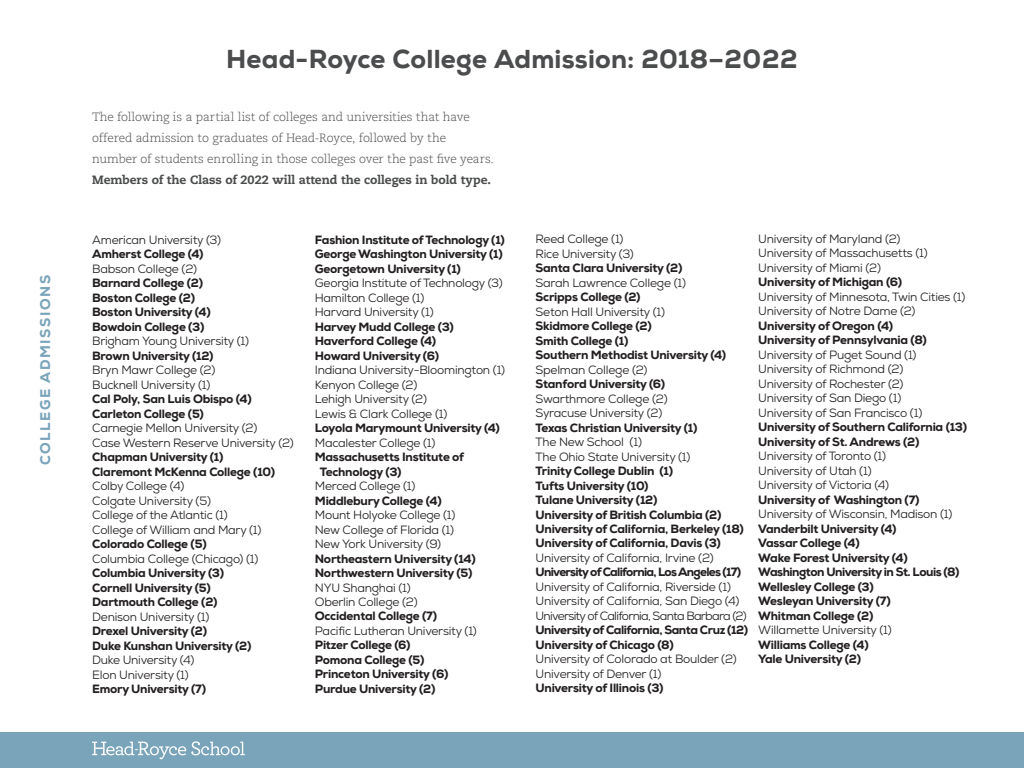
<style>
.page{position:relative;width:1024px;height:768px;background:#fff}
.page>*{position:absolute;margin:0;border:0;box-sizing:border-box;transform-origin:0 0}
.t1{font:800 26px "Nexa";letter-spacing:.01em;color:#4b4c4d}
.t2{font:800 14px "Nexa";letter-spacing:.11em;color:#79a4ba}
.t3{font:12px/14.5px "Nexa";letter-spacing:-.02em;color:#231f20}
.t4{font:800 12px/14.5px "Nexa";letter-spacing:-.02em;color:#231f20}
.t5{font:300 12px/21px "Caecilia LT Std";letter-spacing:-.01em;color:#4b4c4d}
.t6{font:800 12px/14.5px "Nexa";letter-spacing:-.04em;color:#231f20}
.t7{font:800 12px "Caecilia LT Std";letter-spacing:-.005em;color:#4b4c4d}
.t8{font:800 12px "Nexa";letter-spacing:-.06em;color:#231f20}
</style>
<div class="page">
<div style="left:0;top:733px;width:1024px;height:35px;background:#79a4ba"></div>
<svg style="left:92px;top:741px;width:153px;height:18px"></svg>
<p class="t2" style="left:36px;top:465px;width:191px;rotate:-90deg">COLLEGE ADMISSIONS</p>
<h1 class="t1" style="left:226px;top:43px;width:573px">Head-Royce College Admission: 2018–2022</h1>
<p class="t5" style="left:92px;top:107px;width:403px">The following is a partial list of colleges and universities that have offered admission to graduates of Head-Royce, followed by the number of students enrolling in those colleges over the past five years.</p>
<p class="t7" style="left:92px;top:172px;width:400px">Members of the Class of 2022 will attend the colleges in bold type.</p>
<p class="t3" style="left:92px;top:232px;width:130px">American University (3)</p>
<p class="t4" style="left:92px;top:247px;width:113px">Amherst College (4)</p>
<p class="t3" style="left:92px;top:261px;width:106px">Babson College (2)</p>
<p class="t4" style="left:92px;top:276px;width:120px">Barnard College (2)<br>Boston College (2)<br>Boston University (4)<br>Bowdoin College (3)</p>
<p class="t3" style="left:92px;top:334px;width:158px">Brigham Young University (1)</p>
<p class="t4" style="left:92px;top:348px;width:123px">Brown University (12)</p>
<p class="t3" style="left:92px;top:363px;width:125px">Bryn Mawr College (2)<br>Bucknell University (1)</p>
<p class="t4" style="left:92px;top:392px;width:161px">Cal Poly, San Luis Obispo (4)<br>Carleton College (5)</p>
<p class="t3" style="left:92px;top:421px;width:203px">Carnegie Mellon University (2)<br>Case Western Reserve University (2)</p>
<p class="t4" style="left:92px;top:450px;width:184px">Chapman University (1)<br>Claremont McKenna College (10)</p>
<p class="t3" style="left:92px;top:479px;width:171px">Colby College (4)<br>Colgate University (5)<br>College of the Atlantic (1)<br>College of William and Mary (1)</p>
<p class="t4" style="left:92px;top:537px;width:116px">Colorado College (5)</p>
<p class="t3" style="left:92px;top:551px;width:168px">Columbia College (Chicago) (1)</p>
<p class="t4" style="left:92px;top:566px;width:133px">Columbia University (3)<br>Cornell University (5)<br>Dartmouth College (2)</p>
<p class="t3" style="left:92px;top:609px;width:119px">Denison University (1)</p>
<p class="t4" style="left:92px;top:624px;width:161px">Drexel University (2)<br>Duke Kunshan University (2)</p>
<p class="t3" style="left:92px;top:653px;width:104px">Duke University (4)<br>Elon University (1)</p>
<p class="t4" style="left:92px;top:682px;width:116px">Emory University (7)</p>
<p class="t4" style="left:315px;top:232px;width:192px">Fashion Institute of Technology (1)<br>George Washington University (1)<br>Georgetown University (1)</p>
<p class="t3" style="left:315px;top:276px;width:189px">Georgia Institute of Technology (3)<br>Hamilton College (1)<br>Harvard University (1)</p>
<p class="t4" style="left:315px;top:319px;width:141px">Harvey Mudd College (3)<br>Haverford College (4)<br>Howard University (6)</p>
<p class="t3" style="left:315px;top:363px;width:192px">Indiana University-Bloomington (1)<br>Kenyon College (2)<br>Lehigh University (2)<br>Lewis &amp; Clark College (1)</p>
<p class="t4" style="left:315px;top:421px;width:187px">Loyola Marymount University (4)</p>
<p class="t3" style="left:315px;top:435px;width:122px">Macalester College (1)</p>
<p class="t4" style="left:320px;top:450px;width:146px;text-indent:-5px">Massachusetts Institute of<br>Technology (3)</p>
<p class="t3" style="left:315px;top:479px;width:102px">Merced College (1)</p>
<p class="t4" style="left:315px;top:493px;width:128px">Middlebury College (4)</p>
<p class="t3" style="left:315px;top:508px;width:142px">Mount Holyoke College (1)<br>New College of Florida (1)<br>New York University (9)</p>
<p class="t4" style="left:315px;top:551px;width:162px">Northeastern University (14)<br>Northwestern University (5)</p>
<p class="t3" style="left:315px;top:580px;width:104px">NYU Shanghai (1)<br>Oberlin College (2)</p>
<p class="t4" style="left:315px;top:609px;width:124px">Occidental College (7)</p>
<p class="t3" style="left:315px;top:624px;width:164px">Pacific Lutheran University (1)</p>
<p class="t4" style="left:315px;top:638px;width:135px">Pitzer College (6)<br>Pomona College (5)<br>Princeton University (6)<br>Purdue University (2)</p>
<p class="t3" style="left:536px;top:232px;width:100px">Reed College (1)<br>Rice University (3)</p>
<p class="t4" style="left:536px;top:261px;width:148px">Santa Clara University (2)</p>
<p class="t3" style="left:536px;top:275px;width:152px">Sarah Lawrence College (1)</p>
<p class="t4" style="left:536px;top:290px;width:107px">Scripps College (2)</p>
<p class="t3" style="left:536px;top:304px;width:131px">Seton Hall University (1)</p>
<p class="t4" style="left:536px;top:319px;width:192px">Skidmore College (2)<br>Smith College (1)<br>Southern Methodist University (4)</p>
<p class="t3" style="left:536px;top:362px;width:113px">Spelman College (2)</p>
<p class="t4" style="left:536px;top:377px;width:131px">Stanford University (6)</p>
<p class="t3" style="left:536px;top:391px;width:134px">Swarthmore College (2)<br>Syracuse University (2)</p>
<p class="t4" style="left:536px;top:420px;width:163px">Texas Christian University (1)</p>
<p class="t3" style="left:536px;top:435px;width:156px">The New School (1)<br>The Ohio State University (1)</p>
<p class="t4" style="left:536px;top:464px;width:210px">Trinity College Dublin (1)<br>Tufts University (10)<br>Tulane University (12)<br>University of British Columbia (2)<br>University of California, Berkeley (18)<br>University of California, Davis (3)</p>
<p class="t3" style="left:536px;top:551px;width:180px">University of California, Irvine (2)</p>
<p class="t8" style="left:536px;top:565px;width:207px">University of California, Los Angeles (17)</p>
<p class="t3" style="left:536px;top:580px;width:213px">University of California, Riverside (1)<br>University of California, San Diego (4)<br>University of California, Santa Barbara (2)</p>
<p class="t6" style="left:536px;top:623px;width:214px">University of California, Santa Cruz (12)<br>University of Chicago (8)</p>
<p class="t3" style="left:536px;top:652px;width:203px">University of Colorado at Boulder (2)<br>University of Denver (1)</p>
<p class="t4" style="left:536px;top:681px;width:129px">University of Illinois (3)</p>
<p class="t3" style="left:758px;top:232px;width:171px">University of Maryland (2)<br>University of Massachusetts (1)<br>University of Miami (2)</p>
<p class="t4" style="left:758px;top:275px;width:145px">University of Michigan (6)</p>
<p class="t3" style="left:758px;top:290px;width:209px">University of Minnesota, Twin Cities (1)<br>University of Notre Dame (2)</p>
<p class="t4" style="left:758px;top:319px;width:170px">University of Oregon (4)<br>University of Pennsylvania (8)</p>
<p class="t3" style="left:758px;top:348px;width:166px">University of Puget Sound (1)<br>University of Richmond (2)<br>University of Rochester (2)<br>University of San Diego (1)<br>University of San Francisco (1)</p>
<p class="t4" style="left:758px;top:420px;width:210px">University of Southern California (13)<br>University of St. Andrews (2)</p>
<p class="t3" style="left:758px;top:449px;width:132px">University of Toronto (1)<br>University of Utah (1)<br>University of Victoria (4)</p>
<p class="t4" style="left:758px;top:493px;width:163px">University of Washington (7)</p>
<p class="t3" style="left:758px;top:507px;width:196px">University of Wisconsin, Madison (1)</p>
<p class="t4" style="left:758px;top:522px;width:203px">Vanderbilt University (4)<br>Vassar College (4)<br>Wake Forest University (4)<br>Washington University in St. Louis (8)<br>Wellesley College (3)<br>Wesleyan University (7)<br>Whitman College (2)</p>
<p class="t3" style="left:758px;top:623px;width:135px">Willamette University (1)</p>
<p class="t4" style="left:758px;top:637px;width:112px">Williams College (4)<br>Yale University (2)</p>
</div>
